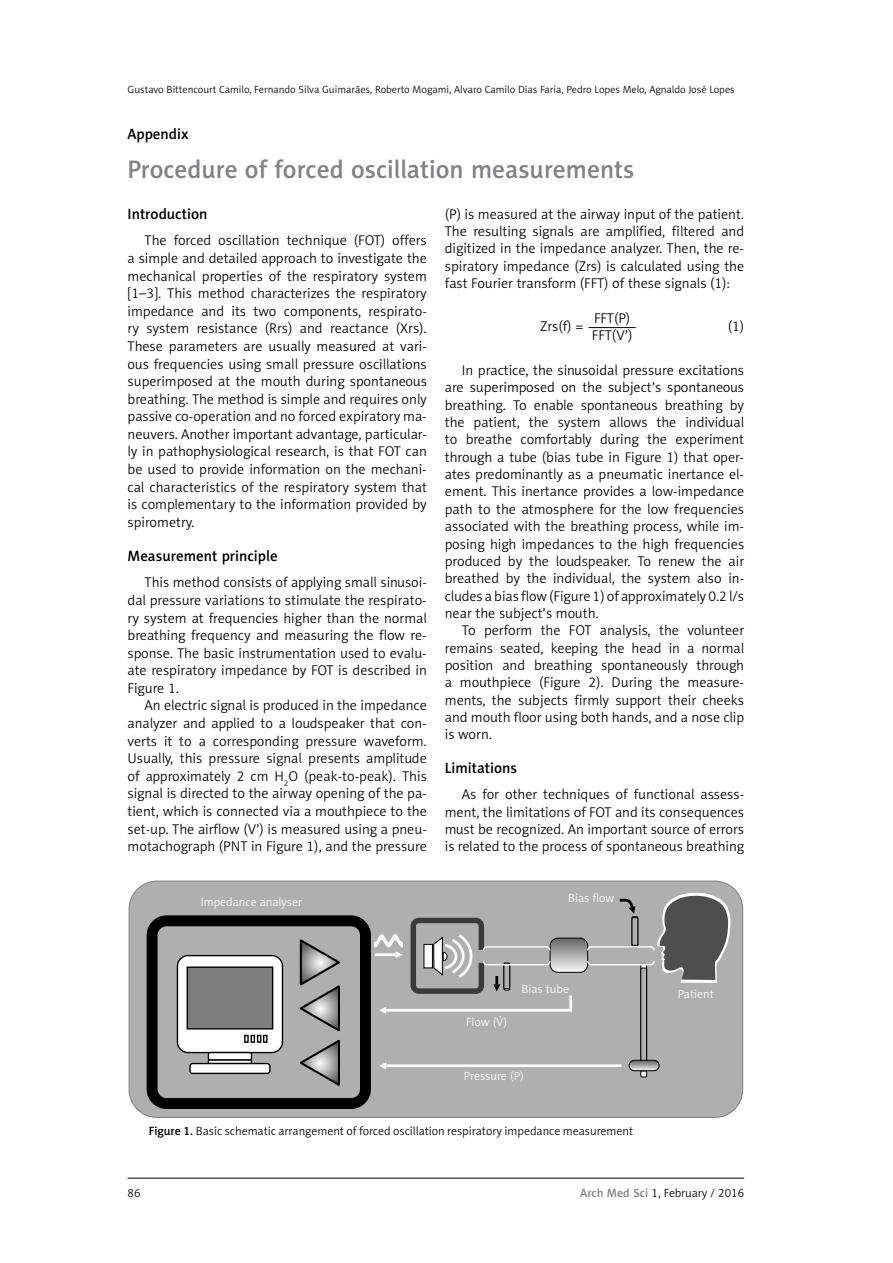
<style>
.page{position:relative;width:893px;height:1263px;background:#fff}
.page>*{position:absolute;margin:0;border:0;box-sizing:border-box;transform-origin:0 0}
.t1{font:25.5px "Naomi Sans EFN Medium";color:#808285}
.t2{font:15px "Naomi Sans EFN Medium";color:#000}
.t3{font:14.25px/17.5px "Naomi Sans EFN Light";color:#000;text-align:justify}
.t4{font:12px "Naomi Sans EFN Light";color:#000}
.t5{font:12px "Naomi Sans EFN Light";color:#fff}
.t6{font:10.5px "Naomi Sans EFN Light";color:#000}
.s1{font-family:"Naomi Sans EFN Medium"}
.s2{font-family:"Naomi Sans EFN Medium";color:#808285}
</style>
<div class="page">
<hr style="left:128px;top:1178px;width:616px;height:1px;background:#000">
<hr style="left:589px;top:327px;width:47px;height:1px;background:#000">
<div style="left:129px;top:881px;width:614px;height:236px;background:#afafaf;border-radius:28px"></div>
<div style="left:129px;top:881px;width:614px;height:237px;border:1px solid #7d7d7d;border-radius:28px"></div>
<div style="left:147px;top:915px;width:224px;height:194px;border:11px solid #000;border-radius:14px"></div>
<svg style="left:299px;top:939px;width:41px;height:147px"></svg>
<div style="left:177px;top:955px;width:105px;height:97px;background:#fefefe;border-radius:11px"></div>
<div style="left:177px;top:955px;width:106px;height:98px;border:1px solid #000;border-radius:11px"></div>
<svg style="left:186px;top:966px;width:88px;height:77px;background:#8a8a8a"></svg>
<div style="left:208px;top:1052px;width:43px;height:8px;background:#fefefe;border-radius:2px"></div>
<div style="left:208px;top:1052px;width:44px;height:9px;border:1px solid #000;border-radius:2px"></div>
<hr style="left:208px;top:1060px;width:43px;height:3px;background:#fefefe">
<div style="left:208px;top:1059px;width:44px;height:5px;border:1px solid #000"></div>
<div style="left:190px;top:1063px;width:80px;height:10px;background:#fefefe;border-radius:3px"></div>
<div style="left:189px;top:1063px;width:82px;height:11px;border:1px solid #000;border-radius:3px"></div>
<hr style="left:386px;top:1064px;width:235px;height:3px;background:#fefefe">
<svg style="left:379px;top:1062px;width:7px;height:7px"></svg>
<svg style="left:641px;top:964px;width:6px;height:113px"></svg>
<div style="left:640px;top:964px;width:7px;height:113px;border:1px solid #000"></div>
<div style="left:641px;top:968px;width:6px;height:103px;background:#afafaf"></div>
<div style="left:640px;top:968px;width:7px;height:103px;border:1px solid #000"></div>
<svg style="left:629px;top:1060px;width:30px;height:11px"></svg>
<div style="left:629px;top:1060px;width:30px;height:11px;border:1px solid #000;border-radius:5px"></div>
<svg style="left:374px;top:892px;width:357px;height:125px"></svg>
<p class="t6" style="left:128px;top:83px;width:609px">Gustavo Bittencourt Camilo, Fernando Silva Guimarães, Roberto Mogami, Alvaro Camilo Dias Faria, Pedro Lopes Melo, Agnaldo José Lopes</p>
<p class="t2" style="left:128px;top:124px;width:63px">Appendix</p>
<h1 class="t1" style="left:128px;top:154px;width:508px">Procedure of forced oscillation measurements</h1>
<p class="t2" style="left:128px;top:205px;width:81px">Introduction</p>
<p class="t3" style="left:128px;top:232px;width:301px;text-indent:17px">The forced oscillation technique (FOT) offers a simple and detailed approach to investigate the mechanical properties of the respiratory system [1–3]. This method characterizes the respiratory impedance and its two components, respirato&shy;ry system resistance (Rrs) and reactance (Xrs).<br>These parameters are usually measured at vari&shy;ous frequencies using small pressure oscillations superimposed at the mouth during spontaneous breathing. The method is simple and requires only passive co-operation and no forced expiratory ma&shy;neuvers. Another important advantage, particular&shy;ly in pathophysiological research, is that FOT can be used to provide information on the mechani&shy;cal characteristics of the respiratory system that is complementary to the information provided by spirometry.</p>
<p class="t2" style="left:128px;top:547px;width:152px">Measurement principle</p>
<p class="t3" style="left:128px;top:574px;width:301px;text-indent:17px">This method consists of applying small sinusoi&shy;dal pressure variations to stimulate the respirato&shy;ry system at frequencies higher than the normal breathing frequency and measuring the flow re&shy;sponse. The basic instrumentation used to evalu&shy;ate respiratory impedance by FOT is described in Figure 1.</p>
<p class="t3" style="left:128px;top:697px;width:301px;text-indent:17px">An electric signal is produced in the impedance analyzer and applied to a loudspeaker that con&shy;verts it to a corresponding pressure waveform.<br>Usually, this pressure signal presents amplitude of approximately 2 cm H<sub>2</sub>O (peak-to-peak). This signal is directed to the airway opening of the pa&shy;tient, which is connected via a mouthpiece to the set-up. The airflow (V’) is measured using a pneu&shy;motachograph (PNT in Figure 1), and the pressure</p>
<p class="t3" style="left:445px;top:205px;width:301px">(P) is measured at the airway input of the patient.<br>The resulting signals are amplified, filtered and digitized in the impedance analyzer. Then, the re&shy;spiratory impedance (Zrs) is calculated using the fast Fourier transform (FFT) of these signals (1):</p>
<p class="t3" style="left:540px;top:317px;width:45px">Zrs(f) =</p>
<p class="t3" style="left:592px;top:309px;width:42px">FFT(P)<br>FFT(V’)</p>
<p class="t3" style="left:728px;top:318px;width:18px">(1)</p>
<p class="t3" style="left:445px;top:361px;width:301px;text-indent:17px">In practice, the sinusoidal pressure excitations are superimposed on the subject’s spontaneous breathing. To enable spontaneous breathing by the patient, the system allows the individual to breathe comfortably during the experiment through a tube (bias tube in Figure 1) that oper&shy;ates predominantly as a pneumatic inertance el&shy;ement. This inertance provides a low-impedance path to the atmosphere for the low frequencies associated with the breathing process, while im&shy;posing high impedances to the high frequencies produced by the loudspeaker. To renew the air breathed by the individual, the system also in&shy;cludes a bias flow (Figure 1) of approximately 0.2 l/s near the subject’s mouth.</p>
<p class="t3" style="left:445px;top:622px;width:301px;text-indent:17px">To perform the FOT analysis, the volunteer remains seated, keeping the head in a normal position and breathing spontaneously through a mouthpiece (Figure 2). During the measure&shy;ments, the subjects firmly support their cheeks and mouth floor using both hands, and a nose clip is worn.</p>
<p class="t2" style="left:445px;top:759px;width:74px">Limitations</p>
<p class="t3" style="left:445px;top:786px;width:301px;text-indent:17px">As for other techniques of functional assess&shy;ment, the limitations of FOT and its consequences must be recognized. An important source of errors is related to the process of spontaneous breathing</p>
<p class="t5" style="left:201px;top:895px;width:103px">Impedance analyser</p>
<p class="t5" style="left:568px;top:891px;width:48px">Bias flow</p>
<p class="t5" style="left:466px;top:1014px;width:42px">Flow (V)</p>
<p class="t5" style="left:522px;top:982px;width:49px">Bias tube</p>
<p class="t5" style="left:464px;top:1069px;width:61px">Pressure (P)</p>
<p class="t4" style="left:149px;top:1124px;width:486px"><span class="s1">Figure 1.</span> Basic schematic arrangement of forced oscillation respiratory impedance measurement</p>
<p class="t5" style="left:678px;top:987px;width:37px">Patient</p>
<p class="t4" style="left:128px;top:1186px;width:14px">86</p>
<p class="t4" style="left:580px;top:1186px;width:165px"><span class="s2">Arch Med Sci</span> 1, February / 2016</p>
</div>
